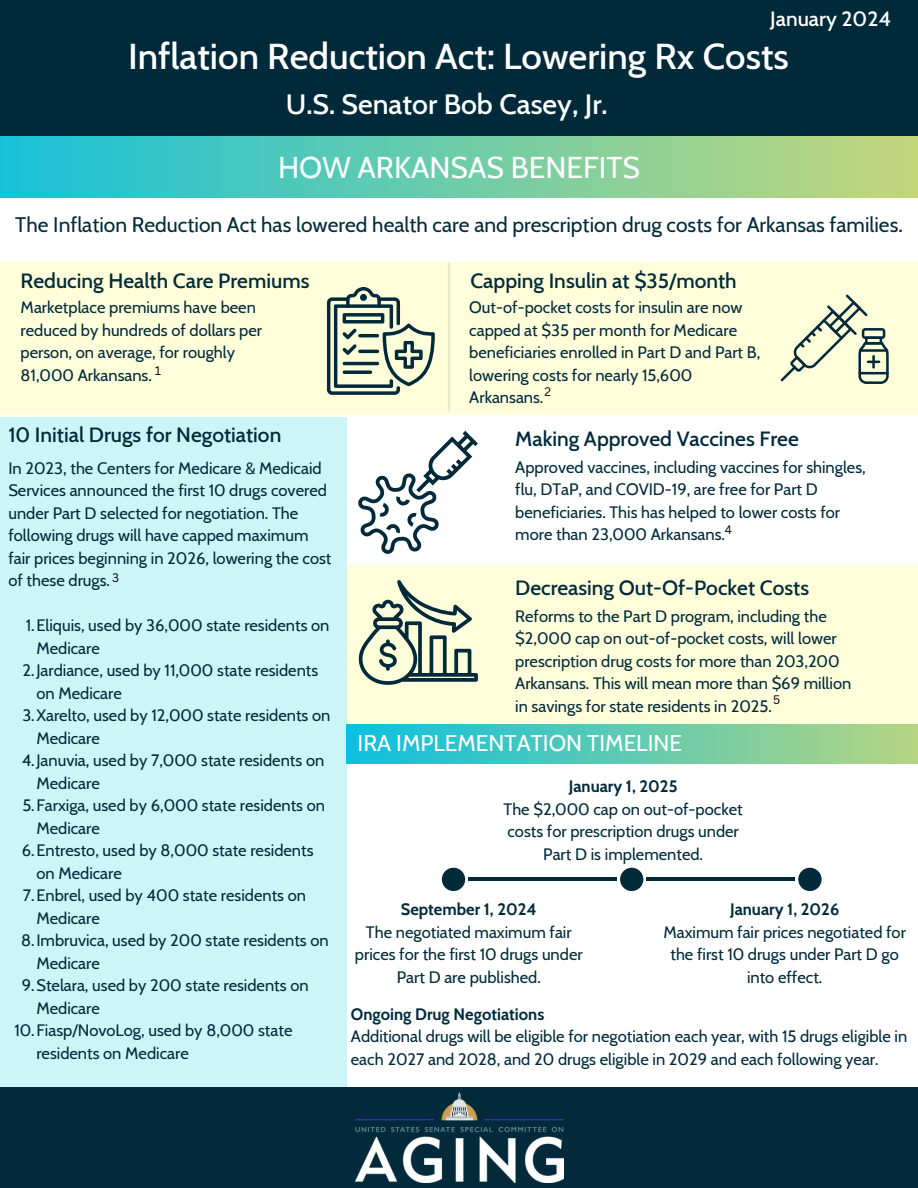
<style>
.page{position:relative;width:918px;height:1188px;background:#fff}
.page>*{position:absolute;margin:0;border:0;box-sizing:border-box;transform-origin:0 0}
.t1{font:500 36.75px "Cabin";color:#fff}
.t2{font:30px "Cabin";color:#fff}
.t3{font:500 28.5px "Cabin";color:#fff}
.t4{font:22.8px "Cabin";color:#fff}
.t5{font:500 21px "Cabin";color:#002a3a}
.t6{font:21px "Cabin";color:#002a3a}
.t7{font:500 21px "Cabin";color:#fff}
.t8{font:16.5px/22.5px "Cabin";color:#002a3a}
.t9{font:700 16.5px "Cabin";color:#002a3a}
.t10{font:12px "Canva Sans";color:#000}
</style>
<div class="page">
<div style="left:0;top:418px;width:347px;height:678px;background:#ccf5f7"></div>
<div style="left:0;top:0;width:918px;height:136px;background:#002a3a"></div>
<div style="left:0;top:1087px;width:918px;height:101px;background:#022a3a"></div>
<img style="left:355px;top:1093px;width:208px;height:90px">
<div style="left:0;top:262px;width:918px;height:153px;background:#fffedb"></div>
<hr style="left:448px;top:263px;width:2px;height:147px;background:#022a3a">
<div style="left:346px;top:565px;width:572px;height:162px;background:#fffedb"></div>
<svg style="left:358px;top:580px;width:120px;height:104px"></svg>
<svg style="left:780px;top:294px;width:109px;height:90px"></svg>
<svg style="left:327px;top:287px;width:108px;height:108px"></svg>
<hr style="left:358px;top:350px;width:21px;height:3px;background:#002a3a;border-radius:2px">
<hr style="left:343px;top:362px;width:36px;height:3px;background:#002a3a;border-radius:2px">
<svg style="left:343px;top:370px;width:29px;height:4px"></svg>
<svg style="left:358px;top:431px;width:120px;height:123px"></svg>
<hr style="left:646px;top:878px;width:149px;height:3px;background:#002a3a">
<hr style="left:468px;top:878px;width:149px;height:3px;background:#002a3a">
<div style="left:442px;top:868px;width:23px;height:23px;background:#002a3a;border-radius:50%"></div>
<div style="left:620px;top:868px;width:23px;height:23px;background:#002a3a;border-radius:50%"></div>
<div style="left:798px;top:868px;width:24px;height:23px;background:#002a3a;border-radius:50%"></div>
<div style="left:0;top:136px;width:918px;height:61px;background:linear-gradient(to right,#18c1d9,#c4d77a)"></div>
<div style="left:346px;top:725px;width:572px;height:38px;background:linear-gradient(to right,#0cc0df,#b5d582)"></div>
<h1 class="t7" style="left:770px;top:5px;width:122px">January 2024</h1>
<h1 class="t1" style="left:128px;top:34px;width:662px">Inflation Reduction Act: Lowering Rx Costs</h1>
<p class="t3" style="left:286px;top:87px;width:323px">U.S. Senator Bob Casey, Jr.</p>
<h2 class="t2" style="left:278px;top:149px;width:363px">HOW ARKANSAS BENEFITS</h2>
<p class="t6" style="left:15px;top:211px;width:889px">The Inflation Reduction Act has lowered health care and prescription drug costs for Arkansas families.</p>
<h3 class="t5" style="left:21px;top:268px;width:290px">Reducing Health Care Premiums</h3>
<p class="t8" style="left:21px;top:296px;width:243px">Marketplace premiums have been reduced by hundreds of dollars per person, on average, for roughly<br>81,000 Arkansans.</p>
<p class="t10" style="left:155px;top:363px;width:8px">1</p>
<h3 class="t5" style="left:8px;top:422px;width:275px">10 Initial Drugs for Negotiation</h3>
<p class="t8" style="left:8px;top:456px;width:325px">In 2023, the Centers for Medicare &amp; Medicaid Services announced the first 10 drugs covered under Part D selected for negotiation. The following drugs will have capped maximum fair prices beginning in 2026, lowering the cost of these drugs.</p>
<p class="t8" style="left:36px;top:614px;width:295px;text-indent:-10px">1.Eliquis, used by 36,000 state residents on<br>Medicare</p>
<p class="t8" style="left:36px;top:659px;width:284px;text-indent:-14px">2.Jardiance, used by 11,000 state residents on Medicare</p>
<p class="t8" style="left:36px;top:704px;width:296px;text-indent:-14px">3.Xarelto, used by 12,000 state residents on<br>Medicare</p>
<p class="t8" style="left:36px;top:749px;width:289px;text-indent:-15px">4.Januvia, used by 7,000 state residents on<br>Medicare</p>
<p class="t8" style="left:36px;top:794px;width:290px;text-indent:-14px">5.Farxiga, used by 6,000 state residents on<br>Medicare</p>
<p class="t8" style="left:36px;top:839px;width:279px;text-indent:-14px">6.Entresto, used by 8,000 state residents on Medicare</p>
<p class="t8" style="left:36px;top:884px;width:271px;text-indent:-13px">7.Enbrel, used by 400 state residents on<br>Medicare</p>
<p class="t8" style="left:36px;top:929px;width:294px;text-indent:-15px">8.Imbruvica, used by 200 state residents on<br>Medicare</p>
<p class="t8" style="left:36px;top:974px;width:274px;text-indent:-14px">9.Stelara, used by 200 state residents on<br>Medicare</p>
<p class="t8" style="left:36px;top:1019px;width:258px;text-indent:-22px">10.Fiasp/NovoLog, used by 8,000 state residents on Medicare</p>
<p class="t10" style="left:112px;top:569px;width:8px">3</p>
<h3 class="t5" style="left:470px;top:268px;width:268px">Capping Insulin at $35/month</h3>
<p class="t8" style="left:469px;top:296px;width:293px">Out-of-pocket costs for insulin are now capped at $35 per month for Medicare beneficiaries enrolled in Part D and Part B, lowering costs for nearly 15,600<br>Arkansans.</p>
<h3 class="t5" style="left:515px;top:426px;width:285px">Making Approved Vaccines Free</h3>
<p class="t8" style="left:515px;top:456px;width:352px">Approved vaccines, including vaccines for shingles, flu, DTaP, and COVID-19, are free for Part D beneficiaries. This has helped to lower costs for more than 23,000 Arkansans.</p>
<p class="t10" style="left:544px;top:383px;width:8px">2</p>
<p class="t10" style="left:725px;top:521px;width:9px">4</p>
<h3 class="t5" style="left:515px;top:575px;width:295px">Decreasing Out-Of-Pocket Costs</h3>
<p class="t8" style="left:515px;top:605px;width:338px">Reforms to the Part D program, including the $2,000 cap on out-of-pocket costs, will lower prescription drug costs for more than 203,200<br>Arkansans. This will mean more than $69 million in savings for state residents in 2025.</p>
<p class="t10" style="left:773px;top:691px;width:9px">5</p>
<h3 class="t4" style="left:358px;top:729px;width:326px">IRA IMPLEMENTATION TIMELINE</h3>
<h4 class="t9" style="left:569px;top:776px;width:110px">January 1, 2025</h4>
<p class="t8" style="left:504px;top:798px;width:241px;text-align:center">The $2,000 cap on out-of-pocket costs for prescription drugs under<br>Part D is implemented.</p>
<h4 class="t9" style="left:730px;top:899px;width:111px">January 1, 2026</h4>
<p class="t8" style="left:663px;top:921px;width:244px;text-align:center">Maximum fair prices negotiated for the first 10 drugs under Part D go into effect.</p>
<h4 class="t9" style="left:401px;top:899px;width:137px">September 1, 2024</h4>
<p class="t8" style="left:355px;top:921px;width:229px;text-align:center">The negotiated maximum fair prices for the first 10 drugs under<br>Part D are published.</p>
<h4 class="t9" style="left:351px;top:1004px;width:195px">Ongoing Drug Negotiations</h4>
<p class="t8" style="left:351px;top:1025px;width:558px">Additional drugs will be eligible for negotiation each year, with 15 drugs eligible in each 2027 and 2028, and 20 drugs eligible in 2029 and each following year.</p>
</div>
